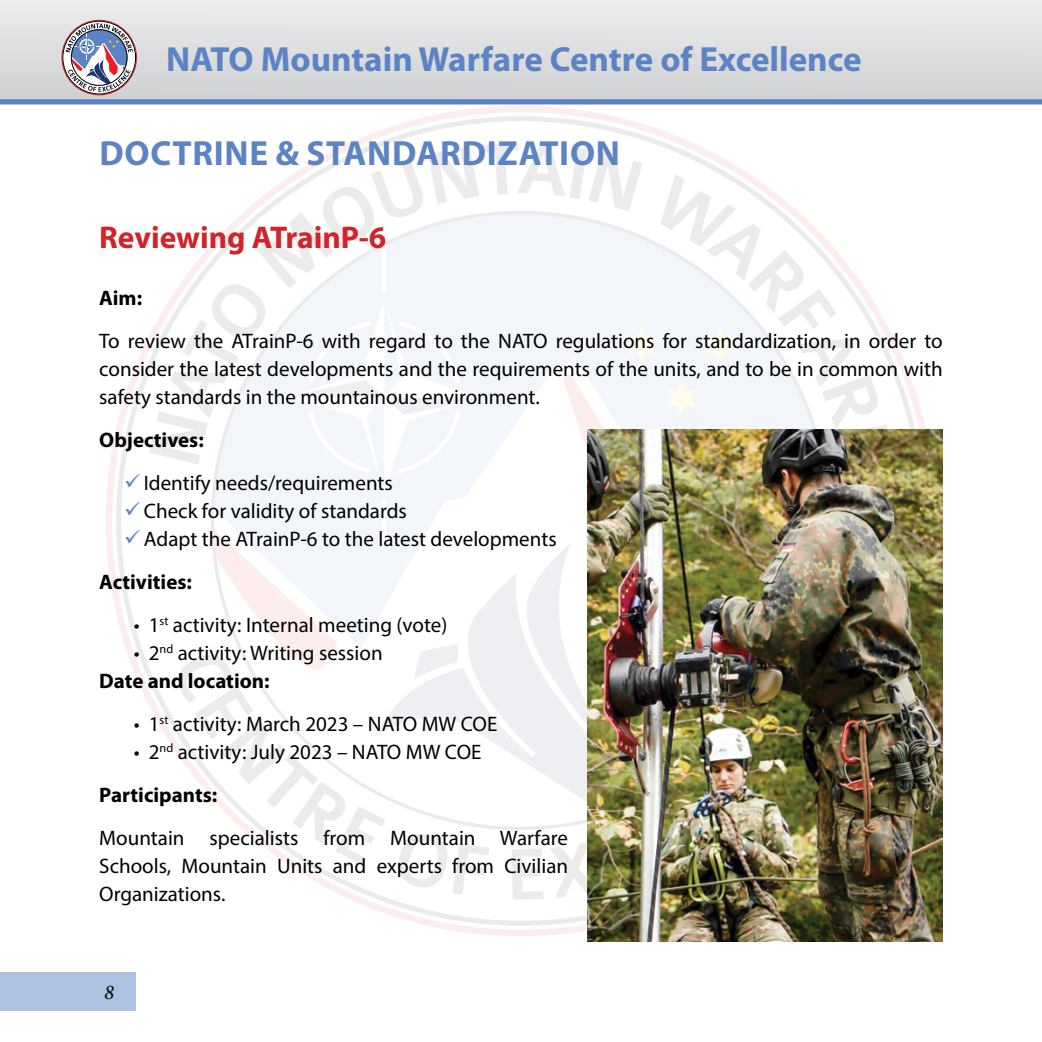
<style>
.page{position:relative;width:1042px;height:1042px;background:#fff}
.page>*{position:absolute;margin:0;border:0;box-sizing:border-box;transform-origin:0 0}
.t1{font:700 35px "Myriad Pro";color:#5c83c3}
.t2{font:700 35px "Myriad Pro";letter-spacing:.02em;color:#5c83c3}
.t3{font:700 31.5px "Myriad Pro";color:#d2232a}
.t4{font:21px/28px "Myriad Pro";color:#000}
.t5{font:700 21px "Myriad Pro";color:#000}
.t6{font:italic 21px "Minion Pro";color:#000}
.s1{font-weight:700}
</style>
<div class="page">
<div style="left:0;top:0;width:1042px;height:102px;background:linear-gradient(to right,#deddde,#dee0e1)"></div>
<div style="left:0;top:99px;width:1042px;height:5px;background:#5c83c3"></div>
<div style="left:63px;top:21px;width:73px;height:73px;border:1px solid #000;border-radius:50%"></div>
<svg style="left:66px;top:23px;width:67px;height:69px"></svg>
<svg style="left:211px;top:498px;width:338px;height:332px;fill:#f2f5fa"></svg>
<hr style="left:382px;top:500px;width:3px;height:50px;background:#fff">
<svg style="left:385px;top:543px;width:185px;height:273px"></svg>
<svg style="left:149px;top:143px;width:744px;height:355px"></svg>
<svg style="left:174px;top:528px;width:211px;height:337px"></svg>
<svg style="left:398px;top:834px;width:91px;height:61px"></svg>
<svg style="left:512px;top:849px;width:31px;height:50px"></svg>
<svg style="left:549px;top:616px;width:38px;height:282px"></svg>
<div style="left:0;top:972px;width:135px;height:38px;background:#adc1e1"></div>
<img style="left:587px;top:429px;width:356px;height:513px">
<h1 class="t1" style="left:166px;top:36px;width:697px">NATO Mountain Warfare Centre of Excellence</h1>
<h1 class="t2" style="left:100px;top:131px;width:522px">DOCTRINE &amp; STANDARDIZATION</h1>
<h2 class="t3" style="left:99px;top:216px;width:289px">Reviewing ATrainP-6</h2>
<p class="t5" style="left:99px;top:285px;width:44px">Aim:</p>
<p class="t4" style="left:99px;top:327px;width:845px;text-align:justify">To review the ATrainP-6 with regard to the NATO regulations for standardization, in order to consider the latest developments and the requirements of the units, and to be in common with safety standards in the mountainous environment.</p>
<p class="t5" style="left:99px;top:426px;width:106px">Objectives:</p>
<p class="t4" style="left:144px;top:469px;width:414px">Identify needs/requirements<br>Check for validity of standards<br>Adapt the ATrainP-6 to the latest developments</p>
<p class="t5" style="left:99px;top:568px;width:94px">Activities:</p>
<p class="t4" style="left:134px;top:610px;width:315px">• 1<sup>st</sup> activity: Internal meeting (vote)</p>
<p class="t4" style="left:99px;top:638px;width:285px;text-indent:35px">• 2<sup>nd</sup> activity: Writing session<br><span class="s1">Date and location:</span></p>
<p class="t4" style="left:134px;top:709px;width:365px">• 1<sup>st</sup> activity: March 2023 – NATO MW COE</p>
<p class="t4" style="left:99px;top:730px;width:384px;line-height:42.9px;text-indent:35px">• 2<sup>nd</sup> activity: July 2023 – NATO MW COE<br><span class="s1">Participants:</span></p>
<p class="t4" style="left:99px;top:823px;width:470px;text-align:justify">Mountain specialists from Mountain Warfare Schools, Mountain Units and experts from Civilian Organizations.</p>
<p class="t6" style="left:104px;top:978px;width:12px">8</p>
</div>
